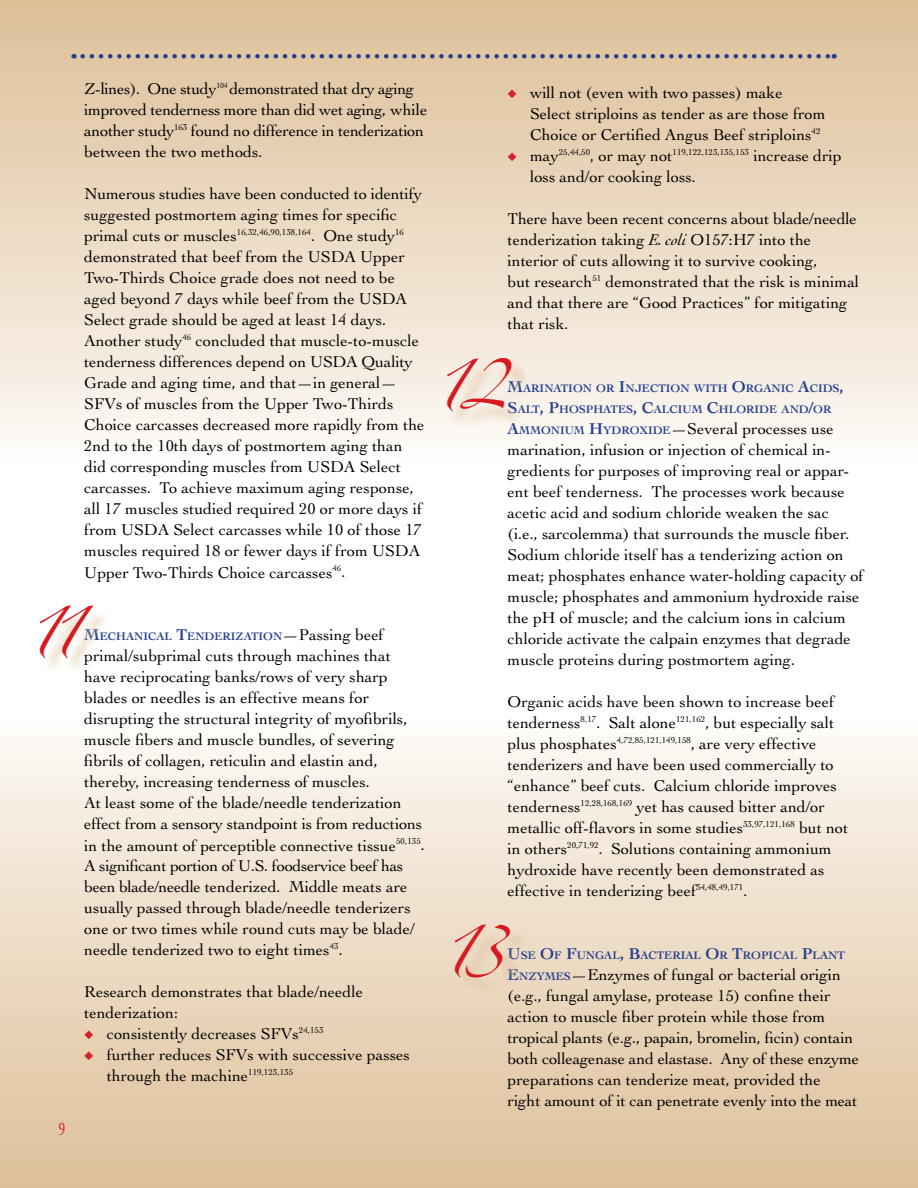
<style>
.page{position:relative;width:918px;height:1188px;background:#fff}
.page>*{position:absolute;margin:0;border:0;box-sizing:border-box;transform-origin:0 0}
.t1{font:45px "Zapfino";color:#d71920}
.t2{font:18px "Albatross";color:#d2232a}
.t3{font:16.5px/21px "Cochin";color:#000}
.t4{font:16.5px/21px "Cochin";letter-spacing:-.02em;color:#000}
.t5{font:700 11.55px/21px "Cochin";color:#25408f}
.t6{font:9px "Cochin";color:#000}
.s1{font-size:16.5px}
.s2{font-weight:400;font-size:16.5px;color:#000}
.s3{color:#d2232a}
.s4{font-style:italic}
.s5{font-weight:700;color:#25408f}
.s6{font-weight:700;font-size:11.55px;color:#25408f}
</style>
<div class="page">
<div style="left:0;top:715px;width:918px;height:473px;background:linear-gradient(to bottom,#fdfaf7,#ddbf97)"></div>
<div style="left:0;top:0;width:917px;height:458px;background:linear-gradient(to bottom,#dcbe96,#fdf9f5)"></div>
<svg style="left:917px;top:0;width:1px;height:360px"></svg>
<div style="left:449px;top:360px;width:469px;height:287px;background:#dcbe97;opacity:.75"></div>
<div style="left:42px;top:607px;width:514px;height:287px;background:#dcbe97;opacity:.75"></div>
<div style="left:457px;top:926px;width:461px;height:262px;background:#dcbe97;opacity:.75"></div>
<svg style="left:83px;top:54px;width:752px;height:4px;background:#958f9a"></svg>
<p class="t4" style="left:84px;top:79px;width:345px">Z-lines). One study<sup>104</sup> demonstrated that dry aging improved tenderness more than did wet aging, while another study<sup>163</sup> found no difference in tenderization between the two methods.</p>
<p class="t3" style="left:84px;top:184px;width:342px">Numerous studies have been conducted to identify suggested postmortem aging times for specific primal cuts or muscles<sup>16,32,46,90,138,164</sup>. One study<sup>16 </sup>demonstrated that beef from the USDA Upper Two-Thirds Choice grade does not need to be aged beyond 7 days while beef from the USDA Select grade should be aged at least 14 days.<br>Another study<sup>46</sup> concluded that muscle-to-muscle tenderness differences depend on USDA Quality Grade and aging time, and that—in general— SFVs of muscles from the Upper Two-Thirds Choice carcasses decreased more rapidly from the 2nd to the 10th days of postmortem aging than did corresponding muscles from USDA Select carcasses. To achieve maximum aging response, all 17 muscles studied required 20 or more days if from USDA Select carcasses while 10 of those 17 muscles required 18 or fewer days if from USDA Upper Two-Thirds Choice carcasses<sup>46</sup>.</p>
<h1 class="t1" style="left:28px;top:613px;width:54px">11</h1>
<p class="t5" style="left:84px;top:626px;width:301px"><span class="s1">M</span>ECHANICAL <span class="s1">T</span>ENDERIZATION<span class="s2">—Passing beef</span></p>
<p class="t3" style="left:84px;top:646px;width:342px">primal/subprimal cuts through machines that have reciprocating banks/rows of very sharp blades or needles is an effective means for disrupting the structural integrity of myofibrils, muscle fibers and muscle bundles, of severing fibrils of collagen, reticulin and elastin and, thereby, increasing tenderness of muscles.<br>At least some of the blade/needle tenderization effect from a sensory standpoint is from reductions in the amount of perceptible connective tissue<sup>50,135</sup>.<br>A significant portion of U.S. foodservice beef has been blade/needle tenderized. Middle meats are usually passed through blade/needle tenderizers one or two times while round cuts may be blade/ needle tenderized two to eight times<sup>43</sup>.</p>
<p class="t3" style="left:84px;top:982px;width:280px">Research demonstrates that blade/needle tenderization:</p>
<p class="t3" style="left:84px;top:1024px;width:241px"><span class="s3">◆</span> consistently decreases SFVs<sup>24,153</sup></p>
<p class="t3" style="left:107px;top:1045px;width:305px;text-indent:-23px"><span class="s3">◆</span> further reduces SFVs with successive passes through the machine<sup>119,123,135</sup></p>
<p class="t2" style="left:59px;top:1119px;width:8px">9</p>
<p class="t3" style="left:530px;top:82px;width:297px;text-indent:-23px"><span class="s3">◆</span> will not (even with two passes) make<br>Select striploins as tender as are those from<br>Choice or Certified Angus Beef striploins<sup>42</sup></p>
<p class="t6" style="left:508px;top:146px;width:336px"><span class="s3">◆</span> <span class="s1">may</span>25,44,50<span class="s1">, or may not</span>119,122,123,135,153 <span class="s1">increase drip</span></p>
<p class="t3" style="left:530px;top:166px;width:167px">loss and/or cooking loss.</p>
<p class="t3" style="left:508px;top:208px;width:353px">There have been recent concerns about blade/needle tenderization taking <span class="s4">E. coli</span> O157:H7 into the interior of cuts allowing it to survive cooking,<br>but research<sup>51</sup> demonstrated that the risk is minimal and that there are “Good Practices” for mitigating that risk.</p>
<h1 class="t1" style="left:435px;top:366px;width:73px">12</h1>
<p class="t5" style="left:508px;top:377px;width:338px"><span class="s1">M</span>ARINATION OR <span class="s1">I</span>NJECTION WITH <span class="s1">O</span>RGANIC <span class="s1">A</span>CIDS<span class="s1">,<br>S</span>ALT<span class="s1">, P</span>HOSPHATES<span class="s1">, C</span>ALCIUM <span class="s1">C</span>HLORIDE AND<span class="s1">/</span>OR</p>
<p class="t3" style="left:508px;top:418px;width:358px"><span class="s5">A</span><span class="s6">MMONIUM</span> <span class="s5">H</span><span class="s6">YDROXIDE</span>—Several processes use marination, infusion or injection of chemical in&shy;gredients for purposes of improving real or appar&shy;ent beef tenderness. The processes work because acetic acid and sodium chloride weaken the sac<br>(i.e., sarcolemma) that surrounds the muscle fiber.<br>Sodium chloride itself has a tenderizing action on meat; phosphates enhance water-holding capacity of muscle; phosphates and ammonium hydroxide raise the pH of muscle; and the calcium ions in calcium chloride activate the calpain enzymes that degrade muscle proteins during postmortem aging.</p>
<p class="t3" style="left:508px;top:691px;width:342px">Organic acids have been shown to increase beef tenderness<sup>8,17</sup>. Salt alone<sup>121,162</sup>, but especially salt plus phosphates<sup>4,72,85,121,149,158</sup>, are very effective tenderizers and have been used commercially to “enhance” beef cuts. Calcium chloride improves tenderness<sup>12,28,168,169</sup> yet has caused bitter and/or metallic off-flavors in some studies<sup>33,97,121,168</sup> but not in others<sup>20,71,92</sup>. Solutions containing ammonium hydroxide have recently been demonstrated as effective in tenderizing beef<sup>34,48,49,171</sup>.</p>
<h1 class="t1" style="left:443px;top:933px;width:62px">13</h1>
<p class="t5" style="left:508px;top:944px;width:339px"><span class="s1">U</span>SE <span class="s1">O</span>F <span class="s1">F</span>UNGAL<span class="s1">, B</span>ACTERIAL <span class="s1">O</span>R <span class="s1">T</span>ROPICAL <span class="s1">P</span>LANT</p>
<p class="t3" style="left:508px;top:964px;width:353px"><span class="s5">E</span><span class="s6">NZYMES</span> —Enzymes of fungal or bacterial origin (e.g., fungal amylase, protease 15) confine their action to muscle fiber protein while those from tropical plants (e.g., papain, bromelin, ficin) contain both colleagenase and elastase. Any of these enzyme preparations can tenderize meat, provided the<br>right amount of it can penetrate evenly into the meat</p>
</div>
